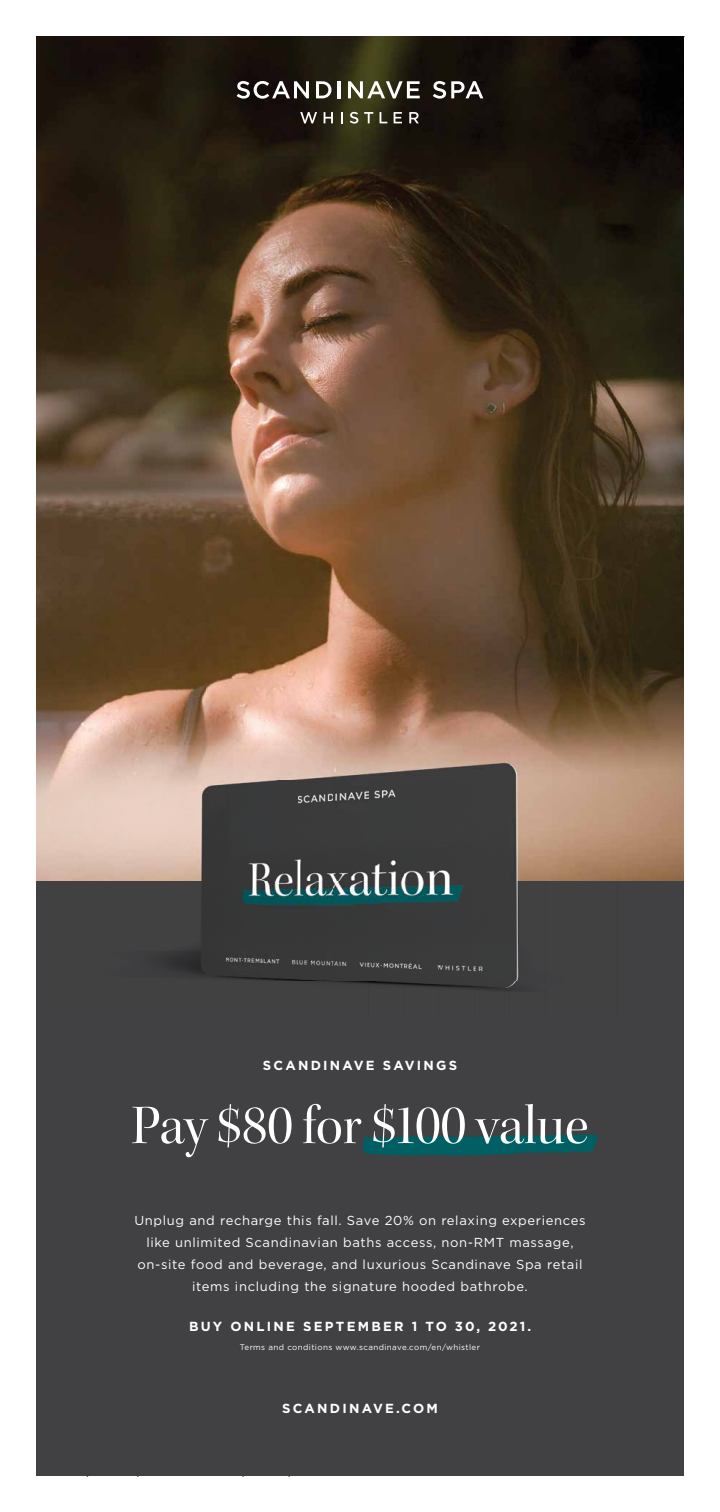
<style>
.page{position:relative;width:720px;height:1512px;background:#fff}
.page>*{position:absolute;margin:0;border:0;box-sizing:border-box;transform-origin:0 0}
.t1{font:56.3px "Kepler Std Disp";color:#fff}
.t2{font:700 13.2px "Gotham Pro";letter-spacing:.17em;color:#fff}
.t3{font:13px/22px "Gotham Pro";letter-spacing:.05em;color:#fff;text-align:center}
.t4{font:8px "Gotham Pro";letter-spacing:.05em;color:#fff}
</style>
<div class="page">
<img style="left:36px;top:36px;width:648px;height:739px">
<img style="left:617px;top:775px;width:67px;height:106px">
<div style="left:36px;top:881px;width:648px;height:595px;background:#414042"></div>
<img style="left:50px;top:747px;width:567px;height:244px">
<svg style="left:363px;top:1134px;width:236px;height:22px"></svg>
<svg style="left:300px;top:112px;width:17px;height:11px"></svg>
<svg style="left:324px;top:112px;width:9px;height:11px"></svg>
<svg style="left:341px;top:112px;width:2px;height:11px"></svg>
<svg style="left:350px;top:112px;width:8px;height:12px"></svg>
<svg style="left:364px;top:112px;width:9px;height:11px"></svg>
<svg style="left:380px;top:112px;width:7px;height:11px"></svg>
<svg style="left:394px;top:112px;width:8px;height:11px"></svg>
<svg style="left:409px;top:112px;width:10px;height:11px"></svg>
<svg style="left:237px;top:81px;width:72px;height:18px"></svg>
<svg style="left:316px;top:81px;width:16px;height:17px"></svg>
<hr style="left:337px;top:81px;width:3px;height:17px;background:#fff">
<svg style="left:348px;top:81px;width:72px;height:17px"></svg>
<svg style="left:433px;top:81px;width:50px;height:18px"></svg>
<p class="t2" style="left:263px;top:1058px;width:196px">SCANDINAVE SAVINGS</p>
<h1 class="t1" style="left:131px;top:1094px;width:459px">Pay $80 for $100 value</h1>
<p class="t3" style="left:134px;top:1209px;width:453px">Unplug and recharge this fall. Save 20% on relaxing experiences like unlimited Scandinavian baths access, non-RMT massage, on-site food and beverage, and luxurious Scandinave Spa retail items including the signature hooded bathrobe.</p>
<p class="t2" style="left:189px;top:1319px;width:344px">BUY ONLINE SEPTEMBER 1 TO 30, 2021.</p>
<p class="t4" style="left:240px;top:1343px;width:242px">Terms and conditions www.scandinave.com/en/whistler</p>
<p class="t2" style="left:282px;top:1401px;width:157px">SCANDINAVE.COM</p>
</div>
